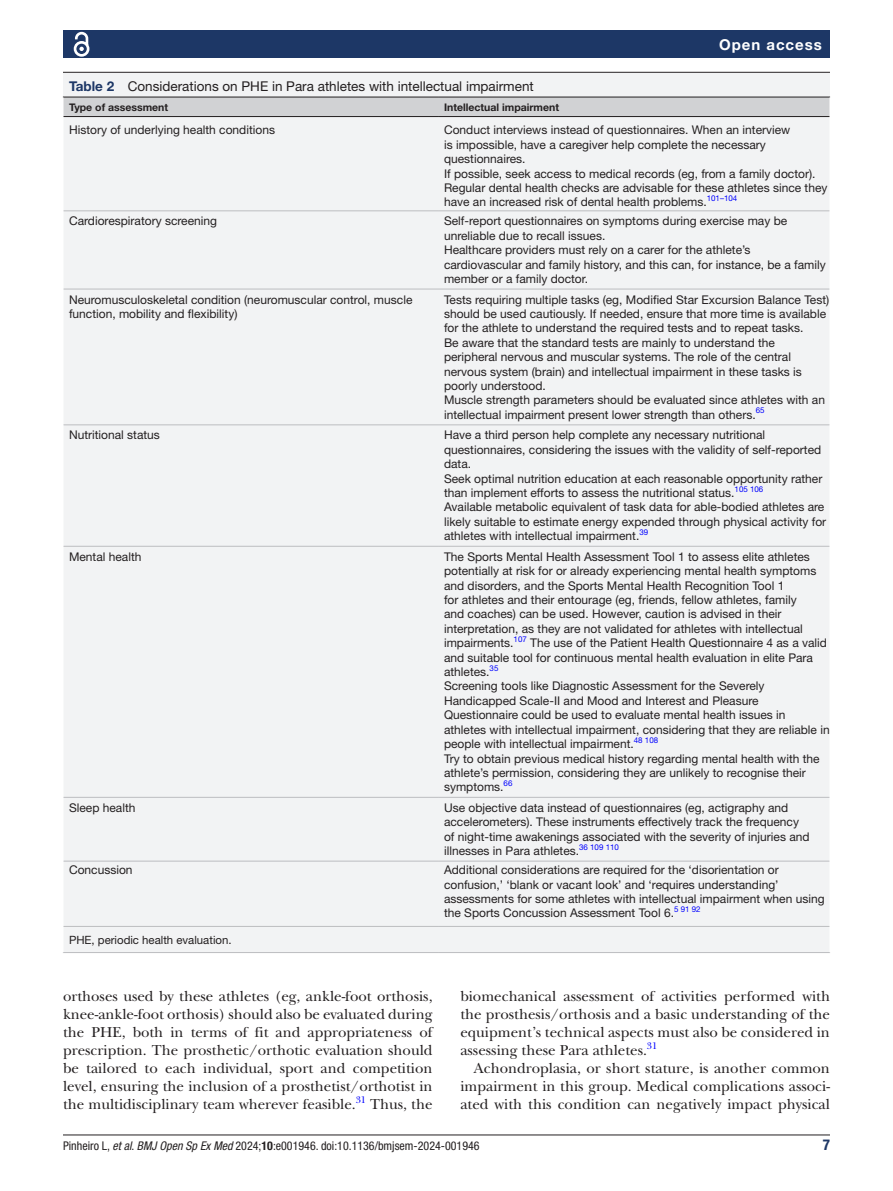
<style>
.page{position:relative;width:893px;height:1191px;background:#fff}
.page>*{position:absolute;margin:0;border:0;box-sizing:border-box;transform-origin:0 0}
.t1{font:15px/18px "New Baskerville";color:#231f20;text-align:justify}
.t2{font:700 15px "Helvetica Neue LT Std";letter-spacing:.065em;color:#fff}
.t3{font:700 condensed 15px "Helvetica Neue LT Std";color:#1d3766}
.t4{font:13.5px "Helvetica Neue LT Std";color:#231f20}
.t5{font:12px/14.4px "Helvetica Neue LT Std";color:#231f20}
.t6{font:condensed 12px "Helvetica Neue LT Std";color:#231f20}
.t7{font:11.4px "Helvetica Neue LT Std";color:#231f20}
.t8{font:700 10.5px "Helvetica Neue LT Std";color:#231f20}
.t9{font:9.9px "New Baskerville";color:#00f}
.t10{font:7.95px "Helvetica Neue LT Std";color:#00f}
.s1{font-weight:700;color:#1d3766}
.s2{font-style:italic}
.s3{font-weight:700}
</style>
<div class="page">
<hr style="left:63px;top:1134px;width:767px;height:1px;background:#231f20">
<div style="left:63px;top:31px;width:767px;height:27px;background:#1d3766"></div>
<svg style="left:73px;top:31px;width:17px;height:26px"></svg>
<div style="left:63px;top:73px;width:767px;height:879px;background:#f2f3f4"></div>
<hr style="left:63px;top:72px;width:767px;height:1px;background:#231f20">
<hr style="left:63px;top:211px;width:375px;height:1px;background:#bcbdc0">
<hr style="left:438px;top:211px;width:392px;height:1px;background:#bcbdc0">
<hr style="left:63px;top:289px;width:375px;height:1px;background:#bcbdc0">
<hr style="left:438px;top:289px;width:392px;height:1px;background:#bcbdc0">
<hr style="left:63px;top:424px;width:375px;height:1px;background:#bcbdc0">
<hr style="left:438px;top:424px;width:392px;height:1px;background:#bcbdc0">
<hr style="left:63px;top:546px;width:375px;height:1px;background:#bcbdc0">
<hr style="left:438px;top:546px;width:392px;height:1px;background:#bcbdc0">
<hr style="left:63px;top:797px;width:375px;height:1px;background:#bcbdc0">
<hr style="left:438px;top:797px;width:392px;height:1px;background:#bcbdc0">
<hr style="left:63px;top:861px;width:375px;height:1px;background:#bcbdc0">
<hr style="left:438px;top:861px;width:392px;height:1px;background:#bcbdc0">
<hr style="left:63px;top:926px;width:375px;height:1px;background:#bcbdc0">
<hr style="left:438px;top:926px;width:392px;height:1px;background:#bcbdc0">
<hr style="left:63px;top:952px;width:375px;height:1px;background:#bcbdc0">
<hr style="left:438px;top:952px;width:392px;height:1px;background:#bcbdc0">
<hr style="left:63px;top:117px;width:1px;height:94px;background:#fff">
<hr style="left:63px;top:211px;width:1px;height:78px;background:#fff">
<hr style="left:63px;top:289px;width:1px;height:136px;background:#fff">
<hr style="left:63px;top:425px;width:1px;height:121px;background:#fff">
<hr style="left:63px;top:546px;width:1px;height:251px;background:#fff">
<hr style="left:63px;top:797px;width:1px;height:64px;background:#fff">
<hr style="left:63px;top:861px;width:1px;height:65px;background:#fff">
<svg style="left:63px;top:97px;width:767px;height:20px"></svg>
<p class="t2" style="left:719px;top:35px;width:104px">Open access</p>
<p class="t4" style="left:69px;top:78px;width:466px"><span class="s1">Table 2</span> Considerations on PHE in Para athletes with intellectual impairment</p>
<p class="t8" style="left:69px;top:100px;width:101px">Type of assessment</p>
<p class="t8" style="left:444px;top:100px;width:117px">Intellectual impairment</p>
<p class="t5" style="left:69px;top:123px;width:208px">History of underlying health conditions</p>
<p class="t5" style="left:444px;top:123px;width:385px">Conduct interviews instead of questionnaires. When an interview<br>is impossible, have a caregiver help complete the necessary questionnaires.<br>If possible, seek access to medical records (eg, from a family doctor).<br>Regular dental health checks are advisable for these athletes since they have an increased risk of dental health problems.<sup>101–104</sup></p>
<p class="t5" style="left:69px;top:214px;width:150px">Cardiorespiratory screening</p>
<p class="t5" style="left:444px;top:214px;width:383px">Self-report questionnaires on symptoms during exercise may be unreliable due to recall issues.<br>Healthcare providers must rely on a carer for the athlete’s cardiovascular and family history, and this can, for instance, be a family member or a family doctor.</p>
<p class="t5" style="left:69px;top:292px;width:345px">Neuromusculoskeletal condition (neuromuscular control, muscle function, mobility and flexibility)</p>
<p class="t5" style="left:444px;top:292px;width:387px">Tests requiring multiple tasks (eg, Modified Star Excursion Balance Test) should be used cautiously. If needed, ensure that more time is available for the athlete to understand the required tests and to repeat tasks.<br>Be aware that the standard tests are mainly to understand the peripheral nervous and muscular systems. The role of the central nervous system (brain) and intellectual impairment in these tasks is poorly understood.<br>Muscle strength parameters should be evaluated since athletes with an intellectual impairment present lower strength than others.</p>
<p class="t10" style="left:756px;top:406px;width:10px">65</p>
<p class="t5" style="left:69px;top:428px;width:92px">Nutritional status</p>
<p class="t5" style="left:444px;top:428px;width:384px">Have a third person help complete any necessary nutritional questionnaires, considering the issues with the validity of self-reported data.<br>Seek optimal nutrition education at each reasonable opportunity rather than implement efforts to assess the nutritional status.<sup>105</sup> <sup>106<br></sup>Available metabolic equivalent of task data for able-bodied athletes are likely suitable to estimate energy expended through physical activity for athletes with intellectual impairment.</p>
<p class="t10" style="left:639px;top:527px;width:10px">39</p>
<p class="t5" style="left:69px;top:549px;width:74px">Mental health</p>
<p class="t5" style="left:444px;top:549px;width:374px">The Sports Mental Health Assessment Tool 1 to assess elite athletes potentially at risk for or already experiencing mental health symptoms and disorders, and the Sports Mental Health Recognition Tool 1<br>for athletes and their entourage (eg, friends, fellow athletes, family and coaches) can be used. However, caution is advised in their interpretation, as they are not validated for athletes with intellectual impairments.</p>
<p class="t10" style="left:514px;top:634px;width:15px">107</p>
<p class="t5" style="left:444px;top:635px;width:384px;text-indent:86px">The use of the Patient Health Questionnaire 4 as a valid and suitable tool for continuous mental health evaluation in elite Para athletes.</p>
<p class="t10" style="left:490px;top:663px;width:10px">35</p>
<p class="t5" style="left:444px;top:679px;width:387px">Screening tools like Diagnostic Assessment for the Severely Handicapped Scale-II and Mood and Interest and Pleasure Questionnaire could be used to evaluate mental health issues in athletes with intellectual impairment, considering that they are reliable in people with intellectual impairment.</p>
<p class="t10" style="left:634px;top:735px;width:26px">48 108</p>
<p class="t5" style="left:444px;top:751px;width:377px">Try to obtain previous medical history regarding mental health with the athlete’s permission, considering they are unlikely to recognise their symptoms.</p>
<p class="t10" style="left:504px;top:778px;width:10px">66</p>
<p class="t5" style="left:69px;top:800px;width:68px">Sleep health</p>
<p class="t5" style="left:444px;top:800px;width:367px">Use objective data instead of questionnaires (eg, actigraphy and accelerometers). These instruments effectively track the frequency of night-time awakenings associated with the severity of injuries and illnesses in Para athletes.</p>
<p class="t10" style="left:579px;top:842px;width:41px">36 109 110</p>
<p class="t5" style="left:69px;top:862px;width:65px">Concussion</p>
<p class="t5" style="left:444px;top:862px;width:382px">Additional considerations are required for the ‘disorientation or confusion,’ ‘blank or vacant look’ and ‘requires understanding’ assessments for some athletes with intellectual impairment when using the Sports Concussion Assessment Tool 6.<sup>5</sup> <sup>91</sup> <sup>92</sup></p>
<p class="t7" style="left:69px;top:932px;width:164px">PHE, periodic health evaluation.</p>
<p class="t1" style="left:63px;top:987px;width:371px">orthoses used by these athletes (eg, ankle-foot orthosis, knee-ankle-foot orthosis) should also be evaluated during the PHE, both in terms of fit and appropriateness of prescription. The prosthetic/orthotic evaluation should be tailored to each individual, sport and competition level, ensuring the inclusion of a prosthetist/orthotist in the multidisciplinary team wherever feasible.<sup>31</sup> Thus, the</p>
<p class="t1" style="left:460px;top:987px;width:371px">biomechanical assessment of activities performed with the prosthesis/orthosis and a basic understanding of the equipment’s technical aspects must also be considered in assessing these Para athletes.</p>
<p class="t9" style="left:647px;top:1039px;width:12px">31</p>
<p class="t1" style="left:460px;top:1059px;width:371px;text-indent:14px">Achondroplasia, or short stature, is another common impairment in this group. Medical complications associ&shy;ated with this condition can negatively impact physical</p>
<p class="t6" style="left:63px;top:1138px;width:418px">Pinheiro L, <span class="s2">et al</span>. <span class="s2">BMJ Open Sp Ex Med</span> 2024;<span class="s3">10</span>:e001946. doi:10.1136/bmjsem-2024-001946</p>
<p class="t3" style="left:823px;top:1135px;width:9px">7</p>
</div>
